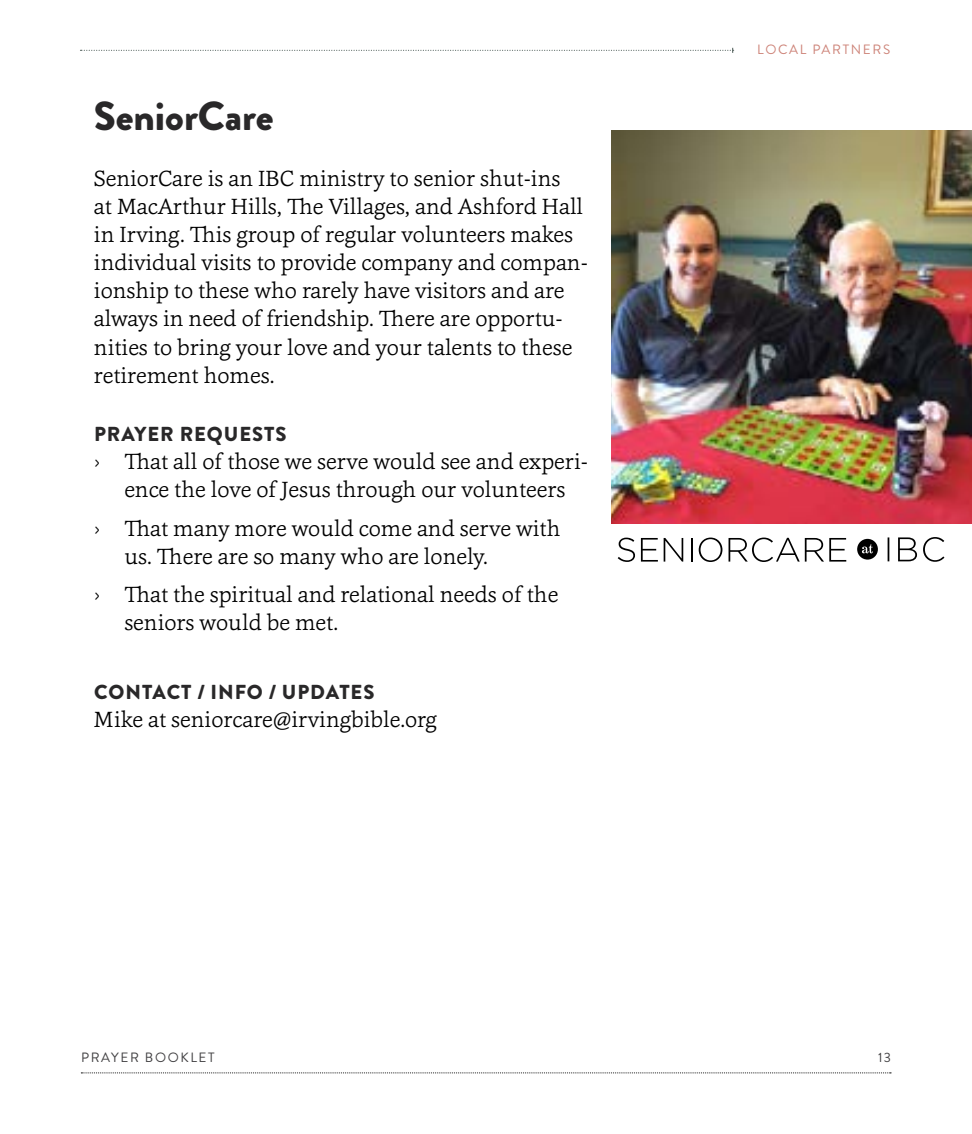
<style>
.page{position:relative;width:972px;height:1134px;background:#fff}
.page>*{position:absolute;margin:0;border:0;box-sizing:border-box;transform-origin:0 0}
.t1{font:900 40.5px "Brandon Grotesque";color:#292829}
.t2{font:300 22.5px/28.1px "Cassia";color:#000}
.t3{font:900 20.25px "Brandon Grotesque";letter-spacing:.045em;color:#292829}
.t4{font:13.5px "Brandon Grotesque";letter-spacing:.12em;color:#414042}
.t5{font:13.5px "Brandon Grotesque";letter-spacing:.12em;color:#cd8378}
.s1{font-family:"Caecilia LT Std"}
</style>
<div class="page">
<svg style="left:81px;top:1073px;width:810px;height:1px"></svg>
<svg style="left:80px;top:48px;width:654px;height:5px"></svg>
<img style="left:612px;top:131px;width:360px;height:392px">
<svg style="left:857px;top:537px;width:87px;height:25px"></svg>
<svg style="left:618px;top:538px;width:17px;height:24px"></svg>
<svg style="left:641px;top:538px;width:17px;height:24px"></svg>
<svg style="left:664px;top:538px;width:19px;height:24px"></svg>
<svg style="left:691px;top:538px;width:1px;height:24px"></svg>
<svg style="left:699px;top:538px;width:23px;height:24px"></svg>
<svg style="left:729px;top:538px;width:117px;height:24px"></svg>
<h1 class="t1" style="left:94px;top:87px;width:181px">SeniorCare</h1>
<p class="t2" style="left:94px;top:164px;width:496px">SeniorCare is an IBC ministry to senior shut-ins<br>at MacArthur Hills, The Villages, and Ashford Hall in Irving. This group of regular volunteers makes individual visits to provide company and compan&shy;ionship to these who rarely have visitors and are always in need of friendship. There are opportu&shy;nities to bring your love and your talents to these retirement homes.</p>
<p class="t3" style="left:94px;top:420px;width:194px">PRAYER REQUESTS</p>
<p class="t2" style="left:94px;top:447px;width:496px;text-align:center"><span class="s1">›</span> That all of those we serve would see and experi&shy;ence the love of Jesus through our volunteers</p>
<p class="t2" style="left:124px;top:513px;width:438px;text-indent:-30px"><span class="s1">›</span> That many more would come and serve with us. There are so many who are lonely.</p>
<p class="t2" style="left:124px;top:580px;width:435px;text-indent:-30px"><span class="s1">›</span> That the spiritual and relational needs of the seniors would be met.</p>
<p class="t3" style="left:94px;top:678px;width:282px">CONTACT / INFO / UPDATES</p>
<p class="t2" style="left:94px;top:705px;width:344px">Mike at seniorcare@irvingbible.org</p>
<p class="t5" style="left:757px;top:40px;width:135px">LOCAL PARTNERS</p>
<p class="t4" style="left:81px;top:1049px;width:135px">PRAYER BOOKLET</p>
<p class="t4" style="left:878px;top:1049px;width:14px">13</p>
</div>
